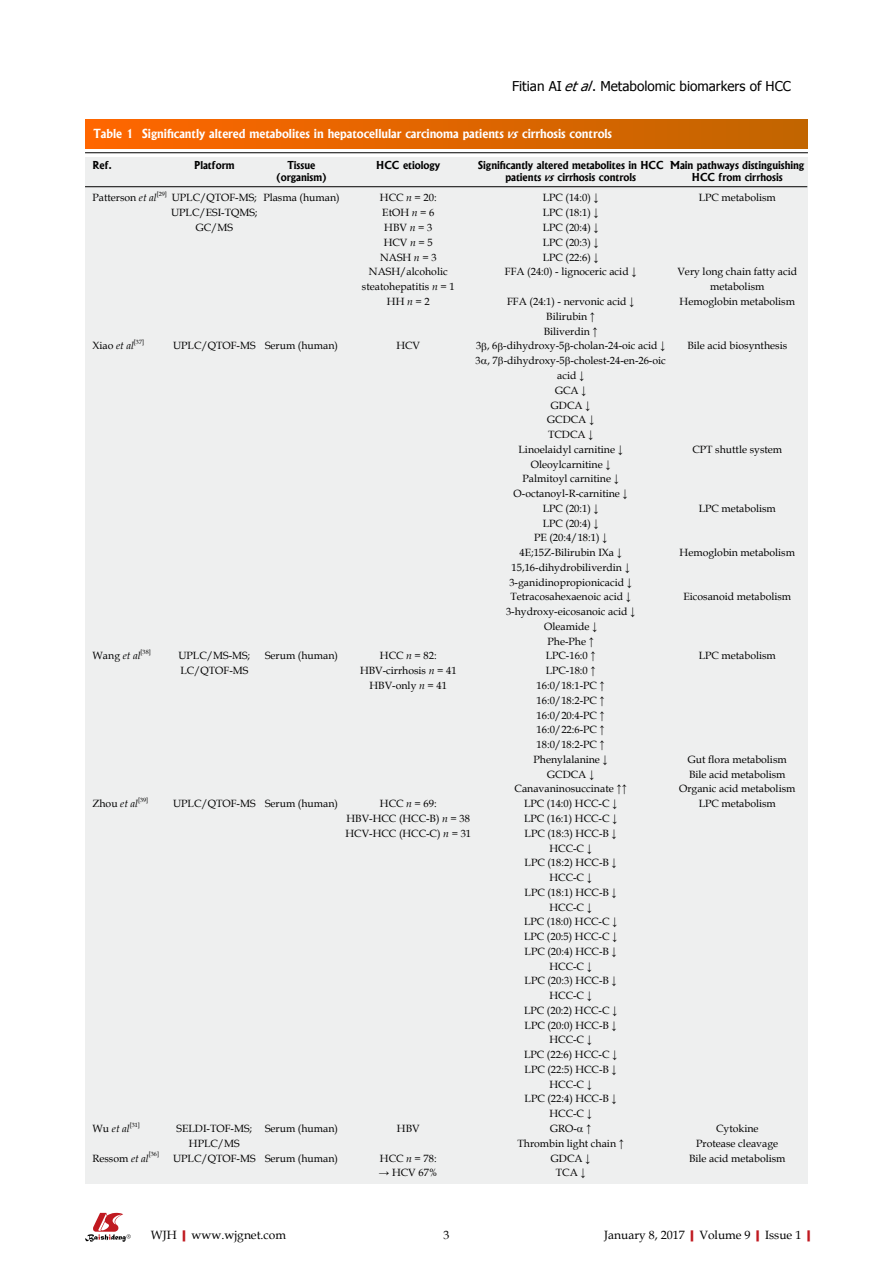
<style>
.page{position:relative;width:893px;height:1263px;background:#fff}
.page>*{position:absolute;margin:0;border:0;box-sizing:border-box;transform-origin:0 0}
.t1{font:13.5px "Tahoma";color:#000}
.t2{font:700 12px "Albertus";color:#fff}
.t3{font:12px "Book Antiqua";color:#000}
.t4{font:10.5px/14.7px "Book Antiqua";color:#000;text-align:center}
.t5{font:700 10.5px/12.6px "Albertus";color:#000;text-align:center}
.t6{font:italic 10.5px "Book Antiqua";color:#000}
.t7{font:6.15px "Book Antiqua";color:#000}
.s1{font-style:italic}
.s2{font-style:normal}
.s3{font-weight:700;color:#c01920}
</style>
<div class="page">
<svg style="left:85px;top:1213px;width:46px;height:29px"></svg>
<div style="left:85px;top:157px;width:723px;height:1026px;background:#eeefef"></div>
<div style="left:85px;top:119px;width:723px;height:29px;background:linear-gradient(to right,#f60,#c16500)"></div>
<hr style="left:85px;top:152px;width:723px;height:1px;background:#000">
<hr style="left:85px;top:186px;width:722px;height:1px;background:#000">
<p class="t1" style="left:512px;top:77px;width:280px">Fitian AI <span class="s1">etal</span>. Metabolomic biomarkers of HCC</p>
<p class="t2" style="left:94px;top:126px;width:520px">Table 1 Significantly altered metabolites in hepatocellular carcinoma patients <span class="s1">vs</span>cirrhosis controls</p>
<p class="t5" style="left:92px;top:159px;width:21px">Ref.</p>
<p class="t5" style="left:194px;top:159px;width:42px">Platform</p>
<p class="t5" style="left:276px;top:159px;width:52px">Tissue (organism)</p>
<p class="t5" style="left:376px;top:159px;width:66px">HCC etiology</p>
<p class="t5" style="left:478px;top:159px;width:187px">Significantly altered metabolites in HCC patients <span class="s1">vs</span>cirrhosis controls</p>
<p class="t5" style="left:670px;top:159px;width:136px">Main pathways distinguishing<br>HCC from cirrhosis</p>
<p class="t4" style="left:92px;top:190px;width:66px">Patterson <span class="s1">et al</span></p>
<p class="t7" style="left:157px;top:190px;width:12px">[29]</p>
<p class="t4" style="left:171px;top:190px;width:88px">UPLC/QTOF-MS;<br>UPLC/ESI-TQMS;<br>GC/MS</p>
<p class="t4" style="left:263px;top:190px;width:78px">Plasma (human)</p>
<p class="t4" style="left:380px;top:190px;width:58px">HCC <span class="s1">n</span> = 20:</p>
<p class="t4" style="left:543px;top:190px;width:58px">LPC (14:0) ↓</p>
<p class="t4" style="left:699px;top:190px;width:79px">LPC metabolism</p>
<p class="t4" style="left:382px;top:205px;width:54px">EtOH <span class="s1">n</span> = 6</p>
<p class="t4" style="left:543px;top:205px;width:58px">LPC (18:1) ↓</p>
<p class="t4" style="left:384px;top:219px;width:49px">HBV <span class="s1">n</span> = 3</p>
<p class="t4" style="left:543px;top:219px;width:58px">LPC (20:4) ↓</p>
<p class="t4" style="left:384px;top:235px;width:51px">HCV <span class="s1">n</span> = 5</p>
<p class="t4" style="left:543px;top:235px;width:58px">LPC (20:3) ↓</p>
<p class="t4" style="left:380px;top:249px;width:57px">NASH <span class="s1">n</span> = 3</p>
<p class="t4" style="left:543px;top:249px;width:58px">LPC (22:6) ↓</p>
<p class="t4" style="left:362px;top:264px;width:93px">NASH/alcoholic steatohepatitis <span class="s1">n</span> = 1</p>
<p class="t4" style="left:505px;top:264px;width:133px">FFA (24:0) - lignoceric acid ↓</p>
<p class="t4" style="left:677px;top:264px;width:121px">Very long chain fatty acid metabolism</p>
<p class="t4" style="left:387px;top:294px;width:44px">HH <span class="s1">n</span> = 2</p>
<p class="t4" style="left:507px;top:294px;width:129px">FFA (24:1) - nervonic acid ↓</p>
<p class="t4" style="left:680px;top:294px;width:117px">Hemoglobin metabolism</p>
<p class="t4" style="left:544px;top:309px;width:56px;text-align:left">Bilirubin ↑<br>Biliverdin ↑</p>
<p class="t4" style="left:92px;top:338px;width:43px">Xiao <span class="s1">et al</span></p>
<p class="t7" style="left:134px;top:338px;width:12px">[37]</p>
<p class="t4" style="left:173px;top:338px;width:166px">UPLC/QTOF-MS Serum (human)</p>
<p class="t4" style="left:396px;top:338px;width:25px">HCV</p>
<p class="t4" style="left:476px;top:338px;width:191px">3 , 6 -dihydroxy-5 -cholan-24-oic acid ↓</p>
<p class="t4" style="left:687px;top:338px;width:101px">Bile acid biosynthesis</p>
<p class="t4" style="left:476px;top:353px;width:192px">3 , 7 -dihydroxy-5 -cholest-24-en-26-oic acid ↓<br>GCA ↓<br>GDCA ↓<br>GCDCA ↓<br>TCDCA ↓<br>Linoelaidyl carnitine ↓</p>
<p class="t4" style="left:692px;top:442px;width:91px">CPT shuttle system</p>
<p class="t4" style="left:514px;top:456px;width:116px">Oleoylcarnitine ↓<br>Palmitoyl carnitine ↓<br>O-octanoyl-R-carnitine ↓<br>LPC (20:1) ↓</p>
<p class="t4" style="left:519px;top:515px;width:104px">LPC (20:4) ↓<br>PE (20:4/18:1) ↓<br>4E;15Z-Bilirubin IXa ↓</p>
<p class="t4" style="left:509px;top:560px;width:124px;text-align:left">15,16-dihydrobiliverdin ↓<br>3-ganidinopropionicacid ↓<br>Tetracosahexaenoic acid ↓</p>
<p class="t4" style="left:506px;top:604px;width:131px">3-hydroxy-eicosanoic acid ↓<br>Oleamide ↓<br>Phe-Phe ↑</p>
<p class="t4" style="left:699px;top:501px;width:79px">LPC metabolism</p>
<p class="t4" style="left:680px;top:545px;width:117px">Hemoglobin metabolism</p>
<p class="t4" style="left:683px;top:589px;width:109px">Eicosanoid metabolism</p>
<p class="t4" style="left:92px;top:648px;width:50px">Wang <span class="s1">et al</span></p>
<p class="t7" style="left:141px;top:648px;width:12px">[38]</p>
<p class="t4" style="left:178px;top:648px;width:73px;text-align:left">UPLC/MS-MS;<br>LC/QTOF-MS</p>
<p class="t4" style="left:265px;top:648px;width:74px">Serum (human)</p>
<p class="t4" style="left:380px;top:648px;width:58px">HCC <span class="s1">n</span> = 82:</p>
<p class="t4" style="left:546px;top:648px;width:51px">LPC-16:0 ↑</p>
<p class="t4" style="left:699px;top:648px;width:79px">LPC metabolism</p>
<p class="t4" style="left:360px;top:663px;width:97px">HBV-cirrhosis <span class="s1">n</span> = 41</p>
<p class="t4" style="left:546px;top:663px;width:51px">LPC-18:0 ↑</p>
<p class="t4" style="left:370px;top:678px;width:78px">HBV-only <span class="s1">n</span> = 41</p>
<p class="t4" style="left:534px;top:678px;width:76px;text-align:left">16:0/18:1-PC ↑<br>16:0/18:2-PC ↑<br>16:0/20:4-PC ↑<br>16:0/22:6-PC ↑<br>18:0/18:2-PC ↑<br>Phenylalanine ↓</p>
<p class="t4" style="left:688px;top:752px;width:100px">Gut flora metabolism</p>
<p class="t4" style="left:547px;top:766px;width:49px">GCDCA ↓</p>
<p class="t4" style="left:689px;top:766px;width:98px">Bile acid metabolism</p>
<p class="t4" style="left:515px;top:781px;width:114px">Canavaninosuccinate ↑↑</p>
<p class="t4" style="left:679px;top:781px;width:118px">Organic acid metabolism</p>
<p class="t4" style="left:92px;top:796px;width:47px">Zhou <span class="s1">et al</span></p>
<p class="t7" style="left:138px;top:796px;width:12px">[39]</p>
<p class="t4" style="left:173px;top:796px;width:166px">UPLC/QTOF-MS Serum (human)</p>
<p class="t4" style="left:380px;top:796px;width:58px">HCC <span class="s1">n</span> = 69:</p>
<p class="t4" style="left:524px;top:796px;width:95px">LPC (14:0) HCC-C ↓</p>
<p class="t4" style="left:699px;top:796px;width:79px">LPC metabolism</p>
<p class="t4" style="left:347px;top:811px;width:125px">HBV-HCC (HCC-B) <span class="s1">n</span> = 38</p>
<p class="t4" style="left:524px;top:811px;width:95px">LPC (16:1) HCC-C ↓</p>
<p class="t4" style="left:345px;top:825px;width:121px">HCV-HCC (HCC-C) <span class="s1">n</span> = 31</p>
<p class="t4" style="left:524px;top:825px;width:95px">LPC (18:3) HCC-B ↓<br>HCC-C ↓<br>LPC (18:2) HCC-B ↓<br>HCC-C ↓<br>LPC (18:1) HCC-B ↓<br>HCC-C ↓<br>LPC (18:0) HCC-C ↓<br>LPC (20:5) HCC-C ↓<br>LPC (20:4) HCC-B ↓<br>HCC-C ↓<br>LPC (20:3) HCC-B ↓<br>HCC-C ↓<br>LPC (20:2) HCC-C ↓<br>LPC (20:0) HCC-B ↓<br>HCC-C ↓<br>LPC (22:6) HCC-C ↓<br>LPC (22:5) HCC-B ↓<br>HCC-C ↓<br>LPC (22:4) HCC-B ↓<br>HCC-C ↓</p>
<p class="t6" style="left:92px;top:1121px;width:39px"><span class="s2">Wu</span> et al</p>
<p class="t7" style="left:130px;top:1120px;width:12px">[31]</p>
<p class="t4" style="left:177px;top:1120px;width:77px">SELDI-TOF-MS;<br>HPLC/MS</p>
<p class="t4" style="left:265px;top:1121px;width:74px">Serum (human)</p>
<p class="t4" style="left:397px;top:1121px;width:24px">HBV</p>
<p class="t4" style="left:550px;top:1121px;width:43px">GRO- ↑</p>
<p class="t4" style="left:716px;top:1121px;width:44px">Cytokine</p>
<p class="t4" style="left:517px;top:1135px;width:108px">Thrombin light chain ↑</p>
<p class="t4" style="left:696px;top:1135px;width:84px">Protease cleavage</p>
<p class="t4" style="left:92px;top:1150px;width:58px">Ressom <span class="s1">et al</span></p>
<p class="t7" style="left:149px;top:1150px;width:12px">[36]</p>
<p class="t4" style="left:173px;top:1150px;width:166px">UPLC/QTOF-MS Serum (human)</p>
<p class="t4" style="left:380px;top:1150px;width:58px">HCC <span class="s1">n</span> = 78:</p>
<p class="t4" style="left:551px;top:1150px;width:41px">GDCA ↓</p>
<p class="t4" style="left:689px;top:1150px;width:98px">Bile acid metabolism</p>
<p class="t4" style="left:379px;top:1165px;width:60px">→ HCV 67%</p>
<p class="t4" style="left:556px;top:1165px;width:31px">TCA ↓</p>
<p class="t3" style="left:151px;top:1226px;width:137px">WJH<span class="s3">|</span>www.wjgnet.com</p>
<p class="t3" style="left:604px;top:1226px;width:213px">January 8, 2017<span class="s3">|</span>Volume 9<span class="s3">|</span>Issue 1<span class="s3">|</span></p>
</div>
